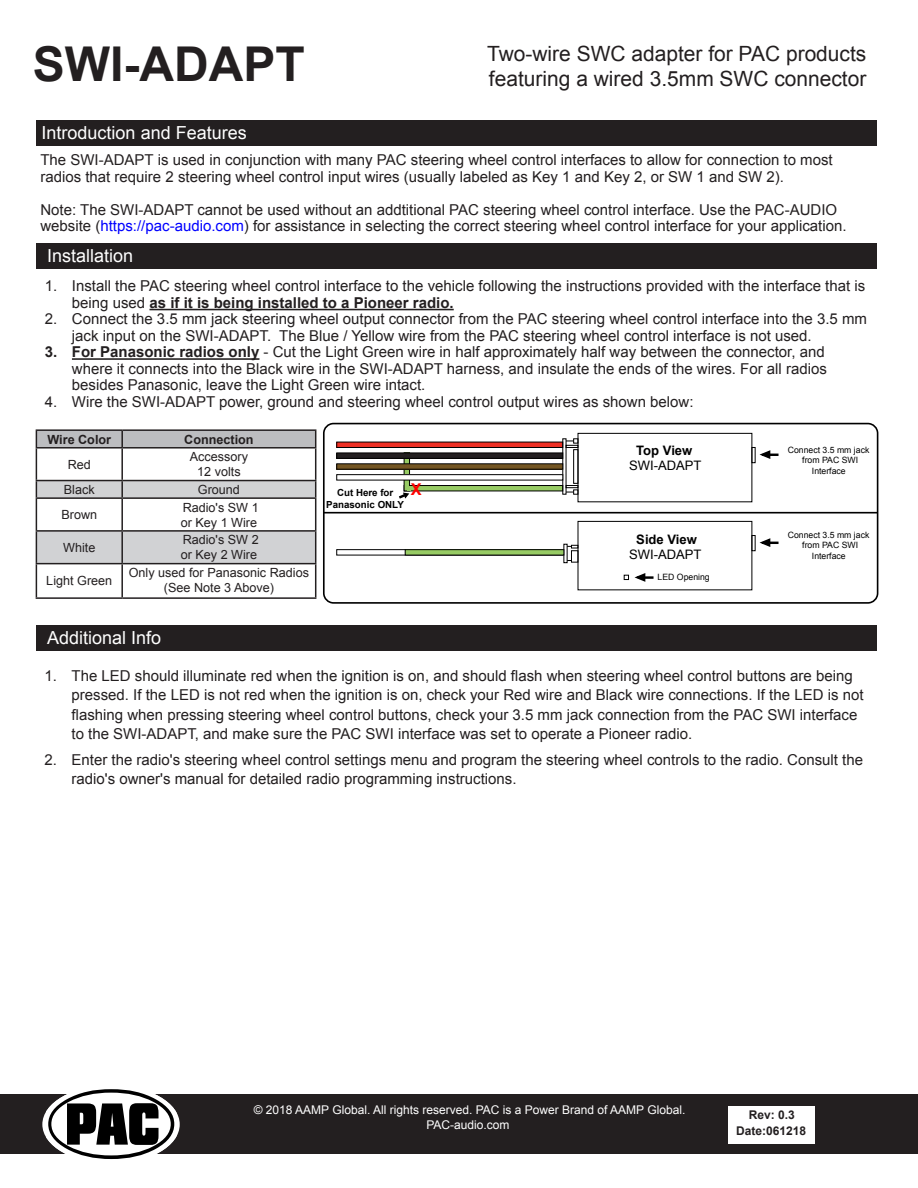
<style>
.page{position:relative;width:918px;height:1188px;background:#fff}
.page>*{position:absolute;margin:0;border:0;box-sizing:border-box;transform-origin:0 0}
.t1{font:700 48px "Arial";color:#231f20}
.t2{font:21px "Arial";color:#231f20}
.t3{font:18px "Arial";color:#fff}
.t4{font:700 16.2px "Arial";color:#f00}
.Body_text{font:15px/16.5px "Arial";color:#231f20}
.t5{font:13.05px/15.6px "Arial";color:#000;text-align:center}
.Body_text-2{font:12.6px "Arial";color:#231f20}
.Body_text-3{font:700 12.6px "Arial";color:#231f20}
.t6{font:12px/14.4px "Arial";color:#fff;text-align:center}
.t7{font:700 12px/16px "Arial";color:#231f20;text-align:center}
.t8{font:700 9.75px/11.7px "Arial";color:#000;text-align:center}
.t9{font:8.7px/10.5px "Arial";color:#000;text-align:center}
.s1{color:#00f}
.s2{font-weight:700}
</style>
<div class="page">
<div style="left:0;top:1094px;width:918px;height:59px;background:#231f20"></div>
<svg style="left:46px;top:1089px;width:130px;height:70px"></svg>
<div style="left:728px;top:1106px;width:87px;height:38px;background:#fff"></div>
<div style="left:36px;top:120px;width:841px;height:25px;background:#231f20"></div>
<div style="left:36px;top:243px;width:841px;height:25px;background:#231f20"></div>
<hr style="left:150px;top:309px;width:304px;height:1px;background:#231f20">
<hr style="left:72px;top:358px;width:187px;height:2px;background:#231f20">
<div style="left:336px;top:549px;width:227px;height:6px;border:1px solid #000"></div>
<div style="left:337px;top:442px;width:226px;height:5px;background:#ee2f24"></div>
<div style="left:336px;top:442px;width:227px;height:6px;border:1px solid #000"></div>
<div style="left:404px;top:486px;width:159px;height:5px;background:#97cb64"></div>
<div style="left:404px;top:485px;width:159px;height:6px;border:1px solid #000"></div>
<div style="left:578px;top:433px;width:174px;height:69px;border:1px solid #000"></div>
<div style="left:751px;top:447px;width:5px;height:16px;border:1px solid #000"></div>
<div style="left:573px;top:449px;width:5px;height:35px;border:1px solid #000"></div>
<svg style="left:566px;top:438px;width:12px;height:10px"></svg>
<svg style="left:566px;top:485px;width:12px;height:10px"></svg>
<div style="left:404px;top:453px;width:6px;height:38px;background:#97cb64"></div>
<div style="left:404px;top:453px;width:6px;height:38px;border:1px solid #000"></div>
<div style="left:337px;top:475px;width:226px;height:5px;background:#fff"></div>
<div style="left:336px;top:474px;width:227px;height:6px;border:1px solid #000"></div>
<div style="left:337px;top:464px;width:226px;height:5px;background:#745623"></div>
<div style="left:336px;top:463px;width:227px;height:7px;border:1px solid #000"></div>
<div style="left:337px;top:453px;width:226px;height:5px;background:#231f20"></div>
<div style="left:336px;top:453px;width:227px;height:6px;border:1px solid #000"></div>
<div style="left:578px;top:521px;width:174px;height:69px;border:1px solid #000"></div>
<div style="left:751px;top:535px;width:5px;height:16px;border:1px solid #000"></div>
<div style="left:571px;top:550px;width:7px;height:13px;border:1px solid #000"></div>
<svg style="left:567px;top:545px;width:11px;height:3px"></svg>
<div style="left:405px;top:550px;width:159px;height:5px;background:#97cb64"></div>
<div style="left:405px;top:549px;width:159px;height:6px;border:1px solid #000"></div>
<svg style="left:624px;top:575px;width:5px;height:5px"></svg>
<svg style="left:635px;top:573px;width:19px;height:9px"></svg>
<svg style="left:760px;top:450px;width:19px;height:9px"></svg>
<svg style="left:760px;top:538px;width:19px;height:9px"></svg>
<div style="left:323px;top:423px;width:555px;height:181px;border:2px solid #000;border-radius:10px"></div>
<hr style="left:324px;top:512px;width:554px;height:2px;background:#000">
<svg style="left:399px;top:486px;width:11px;height:13px"></svg>
<hr style="left:122px;top:429px;width:194px;height:2px;background:#231f20">
<hr style="left:122px;top:447px;width:194px;height:2px;background:#231f20">
<hr style="left:315px;top:449px;width:1px;height:31px;background:#231f20">
<hr style="left:122px;top:480px;width:194px;height:1px;background:#231f20">
<hr style="left:315px;top:564px;width:1px;height:33px;background:#231f20">
<hr style="left:122px;top:597px;width:194px;height:2px;background:#231f20">
<hr style="left:36px;top:429px;width:86px;height:2px;background:#231f20">
<svg style="left:36px;top:430px;width:280px;height:18px;background:#acacaf"></svg>
<hr style="left:36px;top:447px;width:86px;height:2px;background:#231f20">
<hr style="left:36px;top:449px;width:1px;height:31px;background:#231f20">
<hr style="left:121px;top:449px;width:2px;height:31px;background:#231f20">
<hr style="left:36px;top:480px;width:86px;height:1px;background:#231f20">
<svg style="left:36px;top:481px;width:280px;height:83px"></svg>
<hr style="left:36px;top:497px;width:86px;height:2px;background:#231f20">
<hr style="left:36px;top:499px;width:1px;height:31px;background:#231f20">
<hr style="left:121px;top:499px;width:2px;height:31px;background:#231f20">
<hr style="left:36px;top:530px;width:86px;height:2px;background:#231f20">
<hr style="left:36px;top:532px;width:1px;height:31px;background:#231f20">
<hr style="left:121px;top:532px;width:2px;height:31px;background:#231f20">
<hr style="left:36px;top:563px;width:86px;height:1px;background:#231f20">
<hr style="left:36px;top:564px;width:1px;height:33px;background:#231f20">
<hr style="left:121px;top:564px;width:2px;height:33px;background:#231f20">
<hr style="left:36px;top:597px;width:86px;height:2px;background:#231f20">
<div style="left:36px;top:625px;width:841px;height:26px;background:#231f20"></div>
<h1 class="t1" style="left:33px;top:30px;width:273px">SWI-ADAPT</h1>
<h2 class="t2" style="left:487px;top:39px;width:381px">Two-wire SWC adapter for PAC products</h2>
<h2 class="t2" style="left:489px;top:64px;width:379px">featuring a wired 3.5mm SWC connector</h2>
<p class="t3" style="left:42px;top:120px;width:207px">Introduction and Features</p>
<p class="Body_text" style="left:40px;top:152px;width:794px">The SWI-ADAPT is used in conjunction with many PAC steering wheel control interfaces to allow for connection to most radios that require 2 steering wheel control input wires (usually labeled as Key 1 and Key 2, or SW 1 and SW 2).</p>
<p class="Body_text" style="left:40px;top:201px;width:808px">Note: The SWI-ADAPT cannot be used without an addtitional PAC steering wheel control interface. Use the PAC-AUDIO website (<span class="s1">https://pac-audio.com</span>) for assistance in selecting the correct steering wheel control interface for your application.</p>
<p class="t3" style="left:47px;top:243px;width:88px">Installation</p>
<p class="Body_text" style="left:72px;top:278px;width:795px;text-indent:-27px">1. Install the PAC steering wheel control interface to the vehicle following the instructions provided with the interface that is being used <span class="s2">as if it is being installed to a Pioneer radio.</span></p>
<p class="Body_text" style="left:72px;top:311px;width:797px;text-indent:-27px">2. Connect the 3.5 mm jack steering wheel output connector from the PAC steering wheel control interface into the 3.5 mm jack input on the SWI-ADAPT. The Blue / Yellow wire from the PAC steering wheel control interface is not used.</p>
<p class="Body_text" style="left:72px;top:344px;width:757px;text-indent:-27px"><span class="s2">3. For Panasonic radios only</span> - Cut the Light Green wire in half approximately half way between the connector, and where it connects into the Black wire in the SWI-ADAPT harness, and insulate the ends of the wires. For all radios besides Panasonic, leave the Light Green wire intact.</p>
<p class="Body_text" style="left:45px;top:393px;width:650px">4. Wire the SWI-ADAPT power, ground and steering wheel control output wires as shown below:</p>
<p class="t5" style="left:629px;top:442px;width:74px"><span class="s2">Top View<br></span>SWI-ADAPT</p>
<p class="Body_text-3" style="left:47px;top:430px;width:65px">Wire Color</p>
<p class="Body_text-3" style="left:184px;top:430px;width:71px">Connection</p>
<p class="Body_text-2" style="left:68px;top:456px;width:25px">Red</p>
<p class="t9" style="left:788px;top:444px;width:83px">Connect 3.5 mm jack from PAC SWI<br>Interface</p>
<p class="Body_text-2" style="left:190px;top:448px;width:60px">Accessory</p>
<p class="Body_text-2" style="left:197px;top:463px;width:45px">12 volts</p>
<p class="Body_text-2" style="left:64px;top:481px;width:32px">Black</p>
<p class="Body_text-2" style="left:198px;top:481px;width:44px">Ground</p>
<p class="Body_text-2" style="left:61px;top:506px;width:37px">Brown</p>
<p class="Body_text-2" style="left:183px;top:498px;width:78px">Radio's SW 1</p>
<p class="Body_text-2" style="left:181px;top:514px;width:78px">or Key 1 Wire</p>
<p class="t4" style="left:411px;top:478px;width:12px">X</p>
<p class="t8" style="left:326px;top:487px;width:79px">Cut Here for<br>Panasonic ONLY</p>
<p class="t9" style="left:788px;top:530px;width:83px">Connect 3.5 mm jack from PAC SWI<br>Interface</p>
<p class="t5" style="left:629px;top:531px;width:74px"><span class="s2">Side View<br></span>SWI-ADAPT</p>
<p class="t9" style="left:658px;top:572px;width:54px">LED Opening</p>
<p class="Body_text-2" style="left:183px;top:531px;width:78px">Radio's SW 2</p>
<p class="Body_text-2" style="left:181px;top:546px;width:78px">or Key 2 Wire</p>
<p class="Body_text-2" style="left:63px;top:539px;width:34px">White</p>
<p class="Body_text-2" style="left:129px;top:564px;width:182px">Only used for Panasonic Radios</p>
<p class="Body_text-2" style="left:164px;top:579px;width:112px">(See Note 3 Above)</p>
<p class="t3" style="left:47px;top:625px;width:116px">Additional Info</p>
<p class="Body_text" style="left:72px;top:666px;width:794px;line-height:19.5px;text-indent:-27px">1. The LED should illuminate red when the ignition is on, and should flash when steering wheel control buttons are being pressed. If the LED is not red when the ignition is on, check your Red wire and Black wire connections. If the LED is not flashing when pressing steering wheel control buttons, check your 3.5 mm jack connection from the PAC SWI interface to the SWI-ADAPT, and make sure the PAC SWI interface was set to operate a Pioneer radio.</p>
<p class="Body_text" style="left:72px;top:749px;width:793px;line-height:19.5px;text-indent:-27px">2. Enter the radio's steering wheel control settings menu and program the steering wheel controls to the radio. Consult the radio's owner's manual for detailed radio programming instructions.</p>
<p class="Body_text-2" style="left:46px;top:572px;width:67px">Light Green</p>
<p class="t6" style="left:254px;top:1103px;width:433px">© 2018 AAMP Global. All rights reserved. PAC is a Power Brand of AAMP Global.<br>PAC-audio.com</p>
<p class="t7" style="left:736px;top:1107px;width:72px">Rev: 0.3<br>Date:061218</p>
</div>
